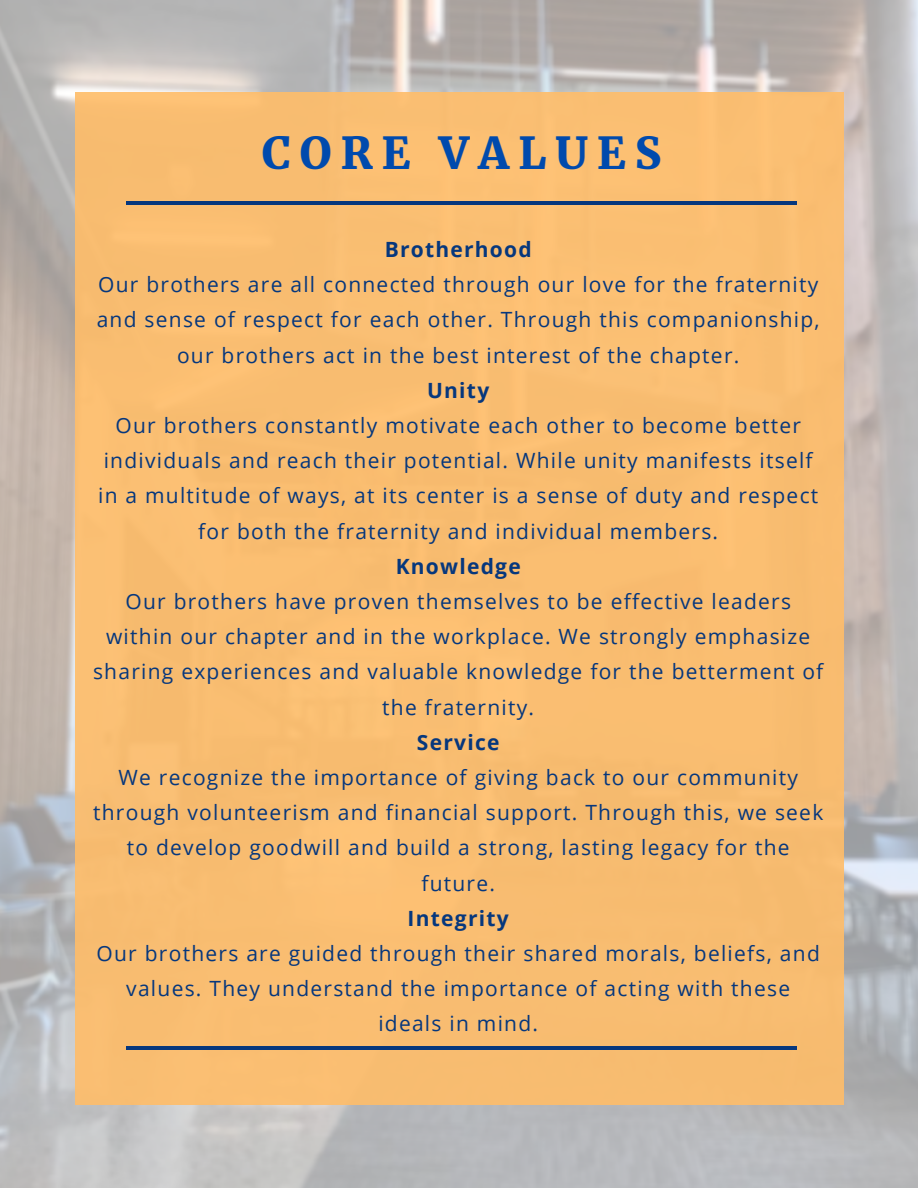
<style>
.page{position:relative;width:918px;height:1188px;background:#fff}
.page>*{position:absolute;margin:0;border:0;box-sizing:border-box;transform-origin:0 0}
.t1{font:900 43.65px "Merriweather";letter-spacing:.21em;color:#004aad}
.t2{font:21px/35.2px "Open Sans";letter-spacing:.06em;color:#06377d;text-align:center}
.t3{font:700 21px "Open Sans";letter-spacing:.06em;color:#06377d}
</style>
<div class="page">
<img style="left:0;top:0;width:918px;height:1188px">
<div style="left:76px;top:92px;width:768px;height:1012px;background:#f9bd71"></div>
<hr style="left:127px;top:201px;width:670px;height:4px;background:#06377d">
<hr style="left:126px;top:1046px;width:671px;height:4px;background:#06377d">
<h1 class="t1" style="left:262px;top:126px;width:401px">CORE VALUES</h1>
<p class="t3" style="left:385px;top:235px;width:149px">Brotherhood</p>
<p class="t2" style="left:97px;top:266px;width:725px">Our brothers are all connected through our love for the fraternity and sense of respect for each other. Through this companionship, our brothers act in the best interest of the chapter.</p>
<p class="t3" style="left:427px;top:375px;width:64px">Unity</p>
<p class="t2" style="left:98px;top:407px;width:722px">Our brothers constantly motivate each other to become better individuals and reach their potential. While unity manifests itself in a multitude of ways, at its center is a sense of duty and respect for both the fraternity and individual members.</p>
<p class="t3" style="left:396px;top:551px;width:127px">Knowledge</p>
<p class="t2" style="left:93px;top:583px;width:732px">Our brothers have proven themselves to be effective leaders within our chapter and in the workplace. We strongly emphasize sharing experiences and valuable knowledge for the betterment of the fraternity.</p>
<p class="t3" style="left:417px;top:727px;width:84px">Service</p>
<p class="t2" style="left:93px;top:759px;width:732px">We recognize the importance of giving back to our community through volunteerism and financial support. Through this, we seek to develop goodwill and build a strong, lasting legacy for the future.</p>
<p class="t3" style="left:408px;top:903px;width:103px">Integrity</p>
<p class="t2" style="left:97px;top:935px;width:725px">Our brothers are guided through their shared morals, beliefs, and values. They understand the importance of acting with these ideals in mind.</p>
</div>
